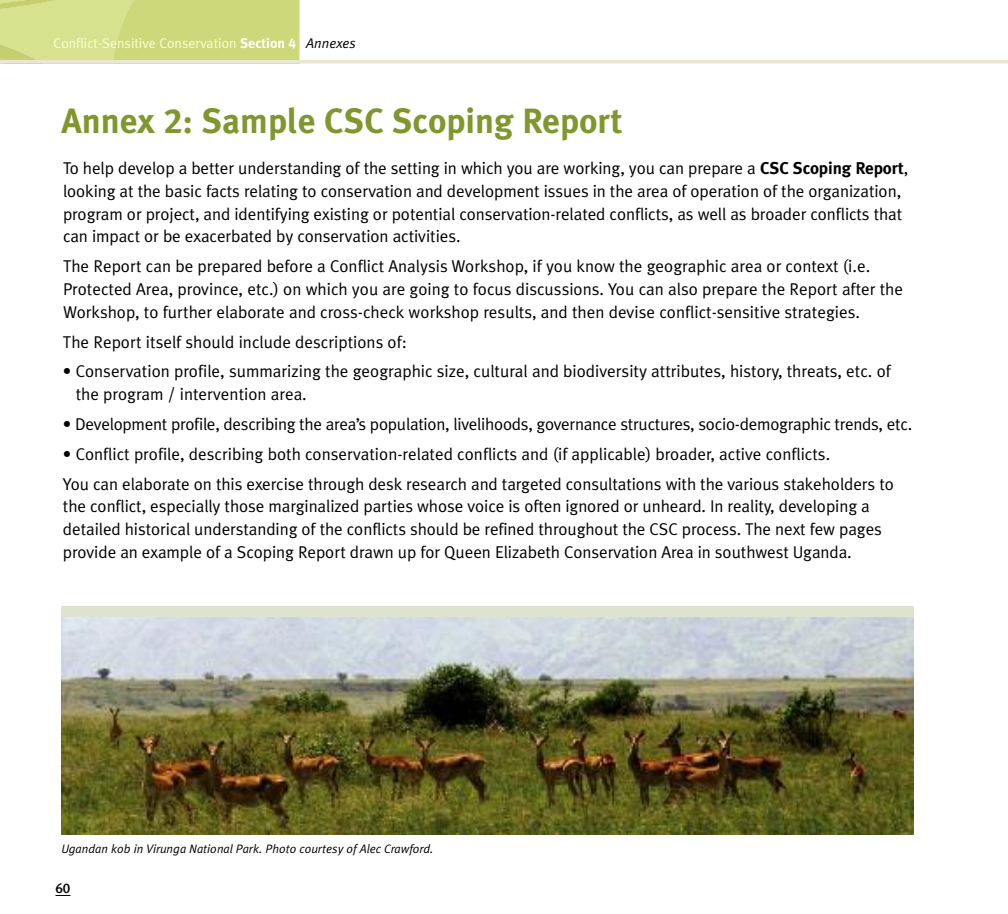
<style>
.page{position:relative;width:1008px;height:914px;background:#fff}
.page>*{position:absolute;margin:0;border:0;box-sizing:border-box;transform-origin:0 0}
.t1{font:700 35px "Meta Plus";color:#80972e}
.t2{font:17.15px/22.8px "Meta Plus Normal";letter-spacing:-.005em;color:#000}
.t3{font:14px "Meta Plus Normal";color:#fbffd7}
.t4{font:14px "Meta Plus Medium Caps";color:#000}
.t5{font:italic 12.25px "Meta Plus Normal";color:#000}
.s1{font-family:"Meta Plus";font-weight:700;color:#fff}
.s2{font-family:"Meta Plus Bold Caps";color:#fff}
.s3{font-style:italic;color:#000}
.s4{font-family:"Meta Plus Bold Caps";font-weight:400}
.s5{font-family:"Meta Plus";font-weight:700}
</style>
<div class="page">
<svg style="left:0;top:0;width:299px;height:60px;background:#cfdb81"></svg>
<hr style="left:0;top:60px;width:1008px;height:3px;background:#e9e6d2">
<svg style="left:56px;top:895px;width:14px;height:1px"></svg>
<img style="left:62px;top:617px;width:852px;height:217px">
<div style="left:62px;top:606px;width:852px;height:11px;background:#dee3d0"></div>
<p class="t3" style="left:54px;top:35px;width:304px">Conflict-Sensitive Conservation <span class="s1">Section</span> <span class="s2">4</span> <span class="s3">Annexes</span></p>
<h1 class="t1" style="left:62px;top:101px;width:562px">Annex <span class="s4">2</span>: Sample CSC Scoping Report</h1>
<p class="t2" style="left:63px;top:157px;width:847px">To help develop a better understanding of the setting in which you are working, you can prepare a <span class="s5">CSC Scoping Report</span>, looking at the basic facts relating to conservation and development issues in the area of operation of the organization, program or project, and identifying existing or potential conservation-related conflicts, as well as broader conflicts that can impact or be exacerbated by conservation activities.</p>
<p class="t2" style="left:63px;top:255px;width:842px">The Report can be prepared before a Conflict Analysis Workshop, if you know the geographic area or context (i.e.<br>Protected Area, province, etc.) on which you are going to focus discussions. You can also prepare the Report after the<br>Workshop, to further elaborate and cross-check workshop results, and then devise conflict-sensitive strategies.</p>
<p class="t2" style="left:63px;top:330px;width:345px">The Report itself should include descriptions of:</p>
<p class="t2" style="left:76px;top:360px;width:817px;text-indent:-13px">• Conservation profile, summarizing the geographic size, cultural and biodiversity attributes, history, threats, etc. of the program / intervention area.</p>
<p class="t2" style="left:63px;top:412px;width:851px">• Development profile, describing the area’s population, livelihoods, governance structures, socio-demographic trends, etc.</p>
<p class="t2" style="left:63px;top:439px;width:832px;line-height:29.8px">• Conflict profile, describing both conservation-related conflicts and (if applicable) broader, active conflicts.<br>You can elaborate on this exercise through desk research and targeted consultations with the various stakeholders to</p>
<p class="t2" style="left:63px;top:495px;width:821px">the conflict, especially those marginalized parties whose voice is often ignored or unheard. In reality, developing a detailed historical understanding of the conflicts should be refined throughout the CSC process. The next few pages provide an example of a Scoping Report drawn up for Queen Elizabeth Conservation Area in southwest Uganda.</p>
<p class="t5" style="left:62px;top:841px;width:374px">Ugandan kob in Virunga National Park. Photo courtesy of Alec Crawford.</p>
<p class="t4" style="left:56px;top:880px;width:16px">60</p>
</div>
